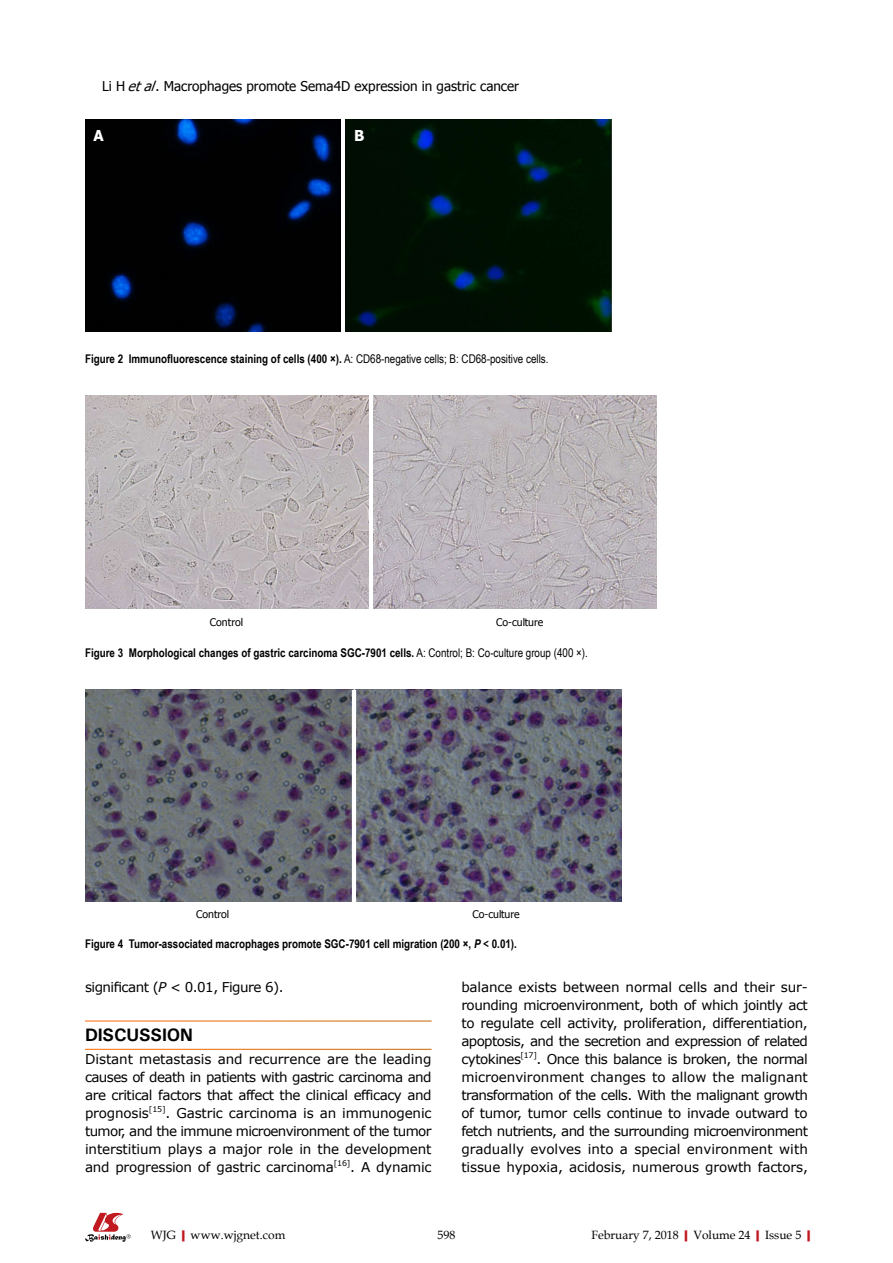
<style>
.page{position:relative;width:893px;height:1263px;background:#fff}
.page>*{position:absolute;margin:0;border:0;box-sizing:border-box;transform-origin:0 0}
.t1{font:700 18px "Univers";letter-spacing:-.01em;color:#000}
.t2{font:700 15px "Tahoma";color:#fff}
.t3{font:13.5px/18px "Verdana";letter-spacing:-.02em;color:#000;text-align:justify}
.t4{font:13.5px "Tahoma";color:#000}
.t5{font:13.5px "Verdana";letter-spacing:-.04em;color:#000}
.t6{font:700 12px "Arial Narrow";color:#000}
.t7{font:12px "Book Antiqua";color:#000}
.t8{font:10.5px "Tahoma";color:#000}
.t9{font:7.8px "Verdana";color:#000}
.s1{font-style:italic}
.s2{font-weight:400}
.s3{font-weight:700;color:#c01920}
</style>
<div class="page">
<svg style="left:85px;top:1213px;width:46px;height:29px"></svg>
<img style="left:85px;top:119px;width:256px;height:213px">
<img style="left:345px;top:119px;width:266px;height:213px">
<img style="left:373px;top:396px;width:284px;height:212px">
<img style="left:85px;top:396px;width:284px;height:212px">
<img style="left:85px;top:690px;width:537px;height:212px">
<hr style="left:352px;top:690px;width:4px;height:213px;background:#fff">
<p class="t4" style="left:102px;top:77px;width:419px">Li H <span class="s1">etal</span>. Macrophages promote Sema4D expression in gastric cancer</p>
<p class="t2" style="left:94px;top:125px;width:12px">A</p>
<p class="t2" style="left:354px;top:125px;width:12px">B</p>
<p class="t6" style="left:85px;top:350px;width:465px">Figure 2 Immunofluorescence staining of cells (400 ×). <span class="s2">A: CD68-negative cells; B: CD68-positive cells.</span></p>
<p class="t8" style="left:210px;top:615px;width:35px">Control</p>
<p class="t8" style="left:496px;top:615px;width:49px">Co-culture</p>
<p class="t6" style="left:85px;top:644px;width:504px">Figure 3 Morphological changes of gastric carcinoma SGC-7901 cells. <span class="s2">A: Control; B: Co-culture group (400 ×).</span></p>
<p class="t8" style="left:196px;top:907px;width:35px">Control</p>
<p class="t8" style="left:473px;top:907px;width:49px">Co-culture</p>
<p class="t6" style="left:85px;top:935px;width:433px">Figure 4 Tumor-associated macrophages promote SGC-7901 cell migration (200 ×, <span class="s1">P</span> &lt; 0.01).</p>
<p class="t5" style="left:85px;top:979px;width:200px">significant (<span class="s1">P</span> &lt; 0.01, Figure 6).</p>
<p class="t1" style="left:85px;top:1023px;width:110px">DISCUSSION</p>
<p class="t3" style="left:85px;top:1050px;width:348px">Distant metastasis and recurrence are the leading causes of death in patients with gastric carcinoma and are critical factors that affect the clinical efficacy and prognosis</p>
<p class="t9" style="left:149px;top:1104px;width:18px">[15]</p>
<p class="t3" style="left:85px;top:1104px;width:348px;text-indent:81px">. Gastric carcinoma is an immunogenic tumor, and the immune microenvironment of the tumor interstitium plays a major role in the development and progression of gastric carcinoma</p>
<p class="t9" style="left:334px;top:1158px;width:18px">[16]</p>
<p class="t3" style="left:350px;top:1158px;width:83px">. A dynamic</p>
<p class="t3" style="left:461px;top:978px;width:348px">balance exists between normal cells and their sur&shy;rounding microenvironment, both of which jointly act to regulate cell activity, proliferation, differentiation, apoptosis, and the secretion and expression of related cytokines</p>
<p class="t9" style="left:521px;top:1050px;width:18px">[17]</p>
<p class="t3" style="left:461px;top:1050px;width:348px;text-indent:75px">. Once this balance is broken, the normal microenvironment changes to allow the malignant transformation of the cells. With the malignant growth of tumor, tumor cells continue to invade outward to fetch nutrients, and the surrounding microenvironment gradually evolves into a special environment with tissue hypoxia, acidosis, numerous growth factors,</p>
<p class="t7" style="left:151px;top:1226px;width:136px">WJG<span class="s3">|</span>www.wjgnet.com</p>
<p class="t7" style="left:437px;top:1226px;width:19px">598</p>
<p class="t7" style="left:591px;top:1226px;width:226px">February 7, 2018<span class="s3">|</span>Volume 24<span class="s3">|</span>Issue 5<span class="s3">|</span></p>
</div>
